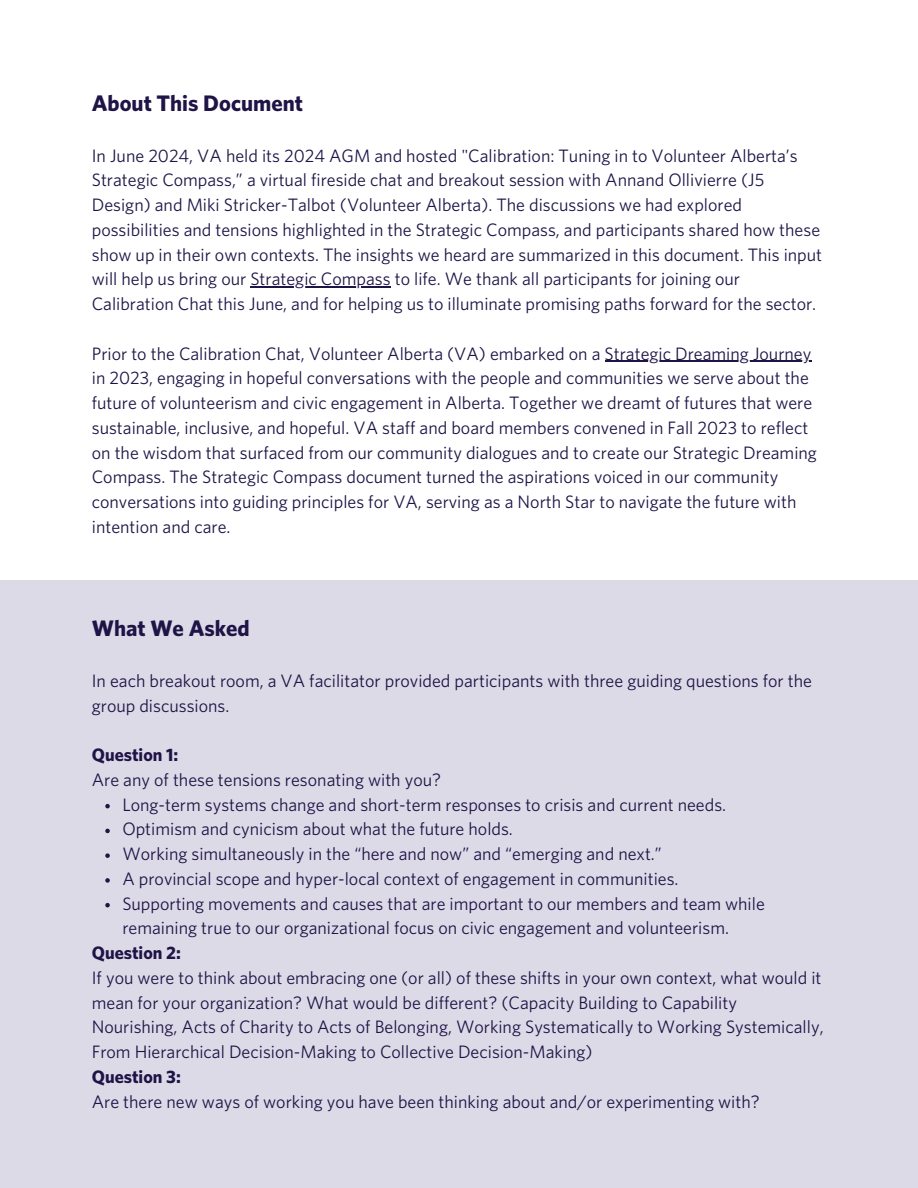
<style>
.page{position:relative;width:918px;height:1188px;background:#fff}
.page>*{position:absolute;margin:0;border:0;box-sizing:border-box;transform-origin:0 0}
.t1{font:700 22.5px "Whitney";color:#1f1446}
.t2{font:18px/24.8px "Whitney";color:#1f1446}
.t3{font:700 18px "Whitney";color:#1f1446}
.s1{font-weight:700}
</style>
<div class="page">
<div style="left:0;top:580px;width:918px;height:608px;background:#dddae8"></div>
<hr style="left:250px;top:286px;width:141px;height:2px;background:#1f1446">
<hr style="left:605px;top:361px;width:206px;height:1px;background:#1f1446">
<svg style="left:105px;top:804px;width:5px;height:4px"></svg>
<svg style="left:105px;top:829px;width:5px;height:4px"></svg>
<svg style="left:105px;top:853px;width:5px;height:5px"></svg>
<svg style="left:105px;top:878px;width:5px;height:5px"></svg>
<svg style="left:105px;top:903px;width:5px;height:4px"></svg>
<h1 class="t1" style="left:92px;top:93px;width:213px">About This Document</h1>
<p class="t2" style="left:92px;top:144px;width:732px">In June 2024, VA held its 2024 AGM and hosted "Calibration: Tuning in to Volunteer Alberta’s Strategic Compass,” a virtual fireside chat and breakout session with Annand Ollivierre (J5<br>Design) and Miki Stricker-Talbot (Volunteer Alberta). The discussions we had explored possibilities and tensions highlighted in the Strategic Compass, and participants shared how these show up in their own contexts. The insights we heard are summarized in this document. This input will help us bring our Strategic Compass to life. We thank all participants for joining our</p>
<p class="t2" style="left:92px;top:292px;width:726px">Calibration Chat this June, and for helping us to illuminate promising paths forward for the sector.</p>
<p class="t2" style="left:92px;top:342px;width:721px">Prior to the Calibration Chat, Volunteer Alberta (VA) embarked on a Strategic Dreaming Journey</p>
<h1 class="t2" style="left:92px;top:367px;width:727px">in 2023, engaging in hopeful conversations with the people and communities we serve about the future of volunteerism and civic engagement in Alberta. Together we dreamt of futures that were sustainable, inclusive, and hopeful. VA staff and board members convened in Fall 2023 to reflect on the wisdom that surfaced from our community dialogues and to create our Strategic Dreaming Compass. The Strategic Compass document turned the aspirations voiced in our community conversations into guiding principles for VA, serving as a North Star to navigate the future with intention and care.</h1>
<h1 class="t1" style="left:92px;top:618px;width:160px">What We Asked</h1>
<p class="t2" style="left:92px;top:669px;width:722px">In each breakout room, a VA facilitator provided participants with three guiding questions for the</p>
<p class="t2" style="left:92px;top:694px;width:139px">group discussions.</p>
<p class="t3" style="left:92px;top:747px;width:88px">Question 1:</p>
<p class="t2" style="left:92px;top:768px;width:351px">Are any of these tensions resonating with you?</p>
<p class="t2" style="left:122px;top:793px;width:605px">Long-term systems change and short-term responses to crisis and current needs.</p>
<p class="t2" style="left:122px;top:818px;width:392px">Optimism and cynicism about what the future holds.</p>
<p class="t2" style="left:122px;top:842px;width:541px">Working simultaneously in the “here and now” and “emerging and next.”</p>
<p class="t2" style="left:122px;top:867px;width:558px">A provincial scope and hyper-local context of engagement in communities.</p>
<p class="t2" style="left:122px;top:892px;width:644px">Supporting movements and causes that are important to our members and team while</p>
<p class="t2" style="left:92px;top:917px;width:639px;text-indent:31px">remaining true to our organizational focus on civic engagement and volunteerism.<br><span class="s1">Question 2:</span></p>
<p class="t2" style="left:92px;top:966px;width:731px">If you were to think about embracing one (or all) of these shifts in your own context, what would it</p>
<p class="t2" style="left:92px;top:991px;width:733px">mean for your organization? What would be different? (Capacity Building to Capability Nourishing, Acts of Charity to Acts of Belonging, Working Systematically to Working Systemically, From Hierarchical Decision-Making to Collective Decision-Making)<br><span class="s1">Question 3:</span></p>
<p class="t2" style="left:92px;top:1090px;width:669px">Are there new ways of working you have been thinking about and/or experimenting with?</p>
</div>
